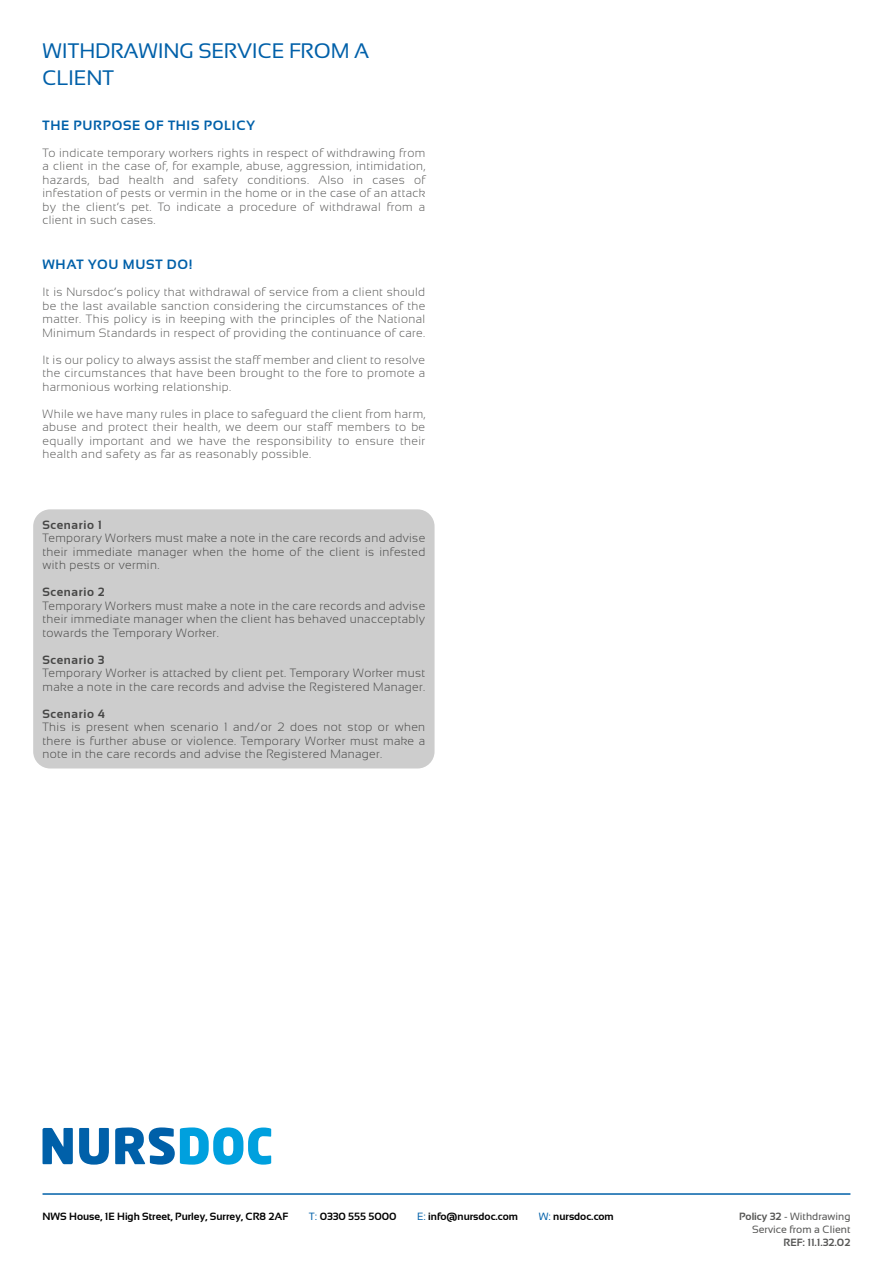
<style>
.page{position:relative;width:893px;height:1263px;background:#fff}
.page>*{position:absolute;margin:0;border:0;box-sizing:border-box;transform-origin:0 0}
.t1{font:21px/27px "Sansation";letter-spacing:-.01em;color:#0060a9}
.t2{font:700 13.5px "Sansation";letter-spacing:.05em;color:#0060a9}
.t3{font:300 12px/13.5px "Sansation";letter-spacing:.03em;color:#575756;text-align:justify}
.t4{font:700 12px "Sansation";letter-spacing:.05em;color:#575756}
.t5{font:700 10.5px "Sansation";color:#000}
.t6{font:10.5px/12.6px "Sansation";color:#575756;text-align:right}
.t7{font:700 10.5px "Sansation";color:#575756}
.s1{font-weight:400;color:#0060a9}
.s2{font-weight:700}
</style>
<div class="page">
<div style="left:33px;top:509px;width:402px;height:259px;background:#cdcdcd;border-radius:17px"></div>
<svg style="left:43px;top:1128px;width:30px;height:36px"></svg>
<svg style="left:79px;top:1128px;width:30px;height:36px"></svg>
<svg style="left:115px;top:1127px;width:156px;height:37px"></svg>
<hr style="left:43px;top:1193px;width:807px;height:2px;background:#0060a9">
<h1 class="t1" style="left:43px;top:37px;width:328px">WITHDRAWING SERVICE FROM A<br>CLIENT</h1>
<p class="t2" style="left:43px;top:118px;width:214px">THE PURPOSE OF THIS POLICY</p>
<p class="t3" style="left:43px;top:146px;width:384px">To indicate temporary workers rights in respect of withdrawing from a client in the case of, for example, abuse, aggression, intimidation, hazards, bad health and safety conditions. Also in cases of infestation of pests or vermin in the home or in the case of an attack by the client’s pet. To indicate a procedure of withdrawal from a client in such cases.</p>
<p class="t2" style="left:43px;top:257px;width:151px">WHAT YOU MUST DO!</p>
<p class="t3" style="left:43px;top:285px;width:384px">It is Nursdoc’s policy that withdrawal of service from a client should be the last available sanction considering the circumstances of the matter. This policy is in keeping with the principles of the National Minimum Standards in respect of providing the continuance of care.</p>
<p class="t3" style="left:43px;top:353px;width:384px">It is our policy to always assist the staff member and client to resolve the circumstances that have been brought to the fore to promote a harmonious working relationship.</p>
<p class="t3" style="left:43px;top:407px;width:384px">While we have many rules in place to safeguard the client from harm, abuse and protect their health, we deem our staff members to be equally important and we have the responsibility to ensure their health and safety as far as reasonably possible.</p>
<p class="t4" style="left:43px;top:518px;width:61px">Scenario 1</p>
<p class="t3" style="left:43px;top:531px;width:384px">Temporary Workers must make a note in the care records and advise their immediate manager when the home of the client is infested with pests or vermin.</p>
<p class="t4" style="left:43px;top:585px;width:64px">Scenario 2</p>
<p class="t3" style="left:43px;top:599px;width:384px">Temporary Workers must make a note in the care records and advise their immediate manager when the client has behaved unacceptably towards the Temporary Worker.</p>
<p class="t4" style="left:43px;top:653px;width:63px">Scenario 3</p>
<p class="t3" style="left:43px;top:666px;width:384px">Temporary Worker is attacked by client pet. Temporary Worker must make a note in the care records and advise the Registered Manager.</p>
<p class="t4" style="left:43px;top:707px;width:64px">Scenario 4</p>
<p class="t3" style="left:43px;top:720px;width:384px">This is present when scenario 1 and/or 2 does not stop or when there is further abuse or violence. Temporary Worker must make a note in the care records and advise the Registered Manager.</p>
<p class="t5" style="left:43px;top:1211px;width:247px">NWS House, 1E High Street, Purley, Surrey, CR8 2AF</p>
<p class="t5" style="left:309px;top:1211px;width:89px"><span class="s1">T:</span> 0330 555 5000</p>
<p class="t5" style="left:417px;top:1211px;width:102px"><span class="s1">E:</span> info@nursdoc.com</p>
<p class="t5" style="left:539px;top:1211px;width:77px"><span class="s1">W:</span> nursdoc.com</p>
<p class="t6" style="left:739px;top:1210px;width:113px"><span class="s2">Policy 32</span> - Withdrawing<br>Service from a Client</p>
<p class="t7" style="left:783px;top:1236px;width:68px">REF: 11.1.32.02</p>
</div>
